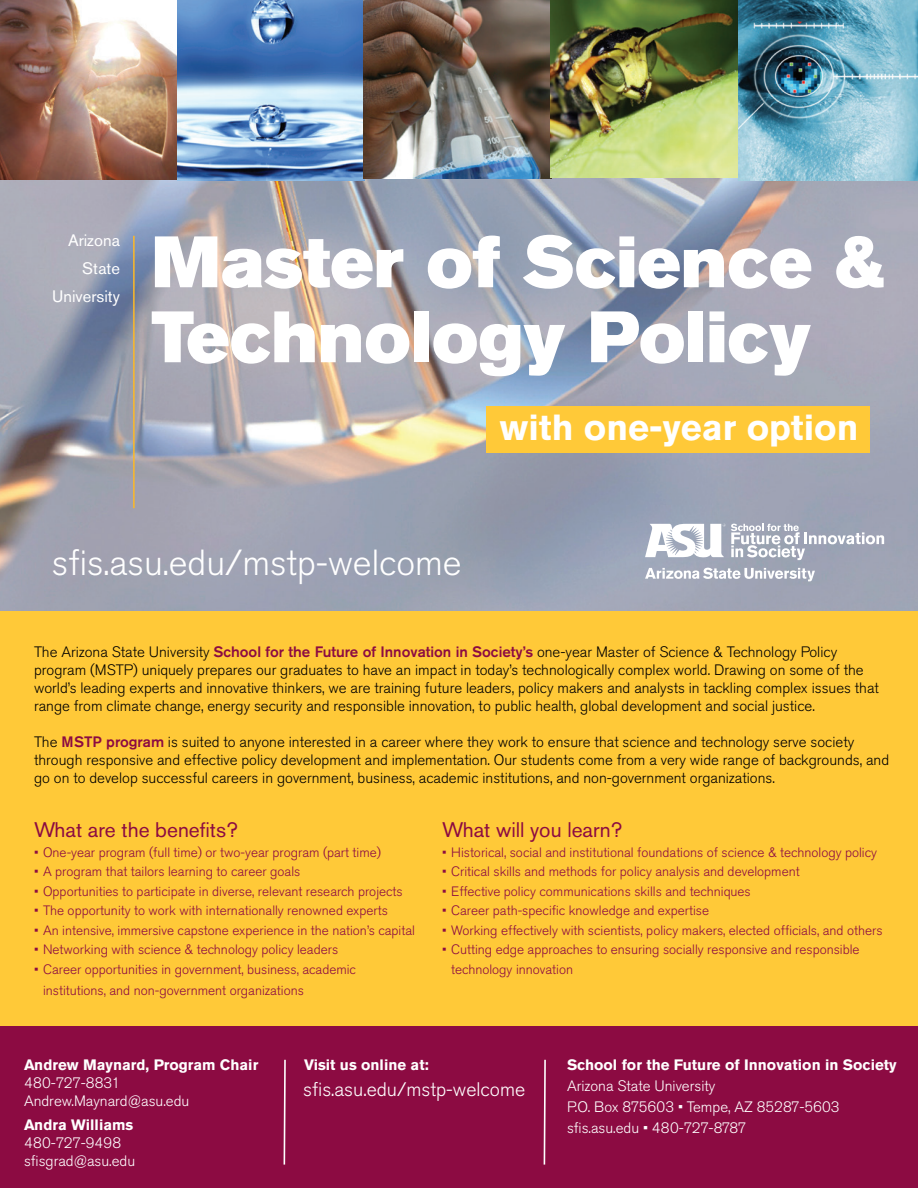
<style>
.page{position:relative;width:918px;height:1188px;background:#fff}
.page>*{position:absolute;margin:0;border:0;box-sizing:border-box;transform-origin:0 0}
.t1{font:72px "Akzidenz Grotesk Pro Super";color:#fff}
.t2{font:300 36px "Akzidenz Grotesk Pro";color:#fff}
.t3{font:700 36px "Akzidenz Grotesk Pro";color:#fff}
.t4{font:21px "Akzidenz Grotesk Pro";color:#8c0b42}
.t5{font:300 19.5px "Akzidenz Grotesk Pro";color:#fff}
.t6{font:16.5px "Akzidenz Grotesk Pro";color:#fff}
.t7{font:300 15px/18px "Akzidenz Grotesk Pro";color:#000001}
.t8{font:300 15px "Akzidenz Grotesk Pro";color:#fff}
.t9{font:700 15px "Akzidenz Grotesk Pro";color:#fff}
.t10{font:300 15px "Akzidenz Grotesk Pro";letter-spacing:.02em;color:#fff}
.t11{font:300 13.5px/21px "Akzidenz Grotesk Pro";color:#8c0b42}
.s1{font-weight:500;color:#8c0b42}
</style>
<div class="page">
<img style="left:0;top:0;width:918px;height:611px">
<img style="left:0;top:0;width:364px;height:180px">
<img style="left:363px;top:0;width:187px;height:178px">
<img style="left:550px;top:0;width:187px;height:178px">
<img style="left:738px;top:0;width:180px;height:180px">
<hr style="left:133px;top:236px;width:2px;height:272px;background:#fcb828">
<div style="left:486px;top:407px;width:384px;height:46px;background:#ffc938"></div>
<div style="left:0;top:611px;width:918px;height:577px;background:#ffc938"></div>
<div style="left:0;top:1026px;width:918px;height:162px;background:#8c0b42"></div>
<svg style="left:283px;top:1059px;width:3px;height:106px"></svg>
<svg style="left:543px;top:1059px;width:3px;height:106px"></svg>
<svg style="left:645px;top:568px;width:170px;height:13px"></svg>
<svg style="left:645px;top:524px;width:239px;height:36px"></svg>
<p class="t6" style="left:68px;top:229px;width:53px">Arizona</p>
<p class="t6" style="left:82px;top:258px;width:39px">State</p>
<p class="t6" style="left:52px;top:286px;width:69px">University</p>
<p class="t1" style="left:152px;top:215px;width:734px">Master of Science &amp;</p>
<p class="t1" style="left:152px;top:290px;width:661px">Technology Policy</p>
<p class="t3" style="left:500px;top:404px;width:360px">with one-year option</p>
<p class="t2" style="left:52px;top:539px;width:411px">sfis.asu.edu/mstp-welcome</p>
<p class="t7" style="left:34px;top:643px;width:846px">The Arizona State University <span class="s1">School for the Future of Innovation in Society’s</span> one-year Master of Science &amp; Technology Policy program (MSTP) uniquely prepares our graduates to have an impact in today’s technologically complex world. Drawing on some of the world’s leading experts and innovative thinkers, we are training future leaders, policy makers and analysts in tackling complex issues that range from climate change, energy security and responsible innovation, to public health, global development and social justice.</p>
<p class="t7" style="left:34px;top:733px;width:857px">The <span class="s1">MSTP program</span> is suited to anyone interested in a career where they work to ensure that science and technology serve society through responsive and effective policy development and implementation. Our students come from a very wide range of backgrounds, and go on to develop successful careers in government, business, academic institutions, and non-government organizations.</p>
<p class="t4" style="left:34px;top:816px;width:205px">What are the benefits?</p>
<p class="t11" style="left:34px;top:841px;width:348px">• One-year program (full time) or two-year program (part time)</p>
<p class="t11" style="left:34px;top:861px;width:268px">• A program that tailors learning to career goals</p>
<p class="t11" style="left:34px;top:880px;width:370px">• Opportunities to participate in diverse, relevant research projects</p>
<p class="t11" style="left:34px;top:900px;width:355px">• The opportunity to work with internationally renowned experts</p>
<p class="t11" style="left:34px;top:919px;width:382px">• An intensive, immersive capstone experience in the nation’s capital</p>
<p class="t11" style="left:34px;top:939px;width:306px">• Networking with science &amp; technology policy leaders</p>
<p class="t11" style="left:43px;top:958px;width:315px;text-indent:-9px">• Career opportunities in government, business, academic institutions, and non-government organizations</p>
<p class="t4" style="left:442px;top:816px;width:182px">What will you learn?</p>
<p class="t11" style="left:442px;top:841px;width:436px">• Historical, social and institutional foundations of science &amp; technology policy</p>
<p class="t11" style="left:442px;top:861px;width:359px">• Critical skills and methods for policy analysis and development</p>
<p class="t11" style="left:442px;top:880px;width:310px">• Effective policy communications skills and techniques</p>
<p class="t11" style="left:442px;top:900px;width:268px">• Career path-specific knowledge and expertise</p>
<p class="t11" style="left:442px;top:919px;width:442px">• Working effectively with scientists, policy makers, elected officials, and others</p>
<p class="t11" style="left:451px;top:940px;width:410px;line-height:19.5px;text-indent:-9px">• Cutting edge approaches to ensuring socially responsive and responsible technology innovation</p>
<p class="t9" style="left:24px;top:1055px;width:236px">Andrew Maynard, Program Chair</p>
<p class="t8" style="left:24px;top:1073px;width:98px">480-727-8831</p>
<p class="t8" style="left:24px;top:1091px;width:167px">Andrew.Maynard@asu.edu</p>
<p class="t9" style="left:24px;top:1115px;width:111px">Andra Williams</p>
<p class="t10" style="left:24px;top:1133px;width:99px">480-727-9498</p>
<p class="t8" style="left:24px;top:1151px;width:113px">sfisgrad@asu.edu</p>
<p class="t9" style="left:304px;top:1055px;width:127px">Visit us online at:</p>
<p class="t5" style="left:303px;top:1076px;width:223px">sfis.asu.edu/mstp-welcome</p>
<p class="t9" style="left:567px;top:1055px;width:331px">School for the Future of Innovation in Society</p>
<p class="t8" style="left:567px;top:1076px;width:150px">Arizona State University</p>
<p class="t8" style="left:567px;top:1097px;width:274px">P.O. Box 875603 • Tempe, AZ 85287-5603</p>
<p class="t8" style="left:567px;top:1118px;width:181px">sfis.asu.edu • 480-727-8787</p>
</div>
